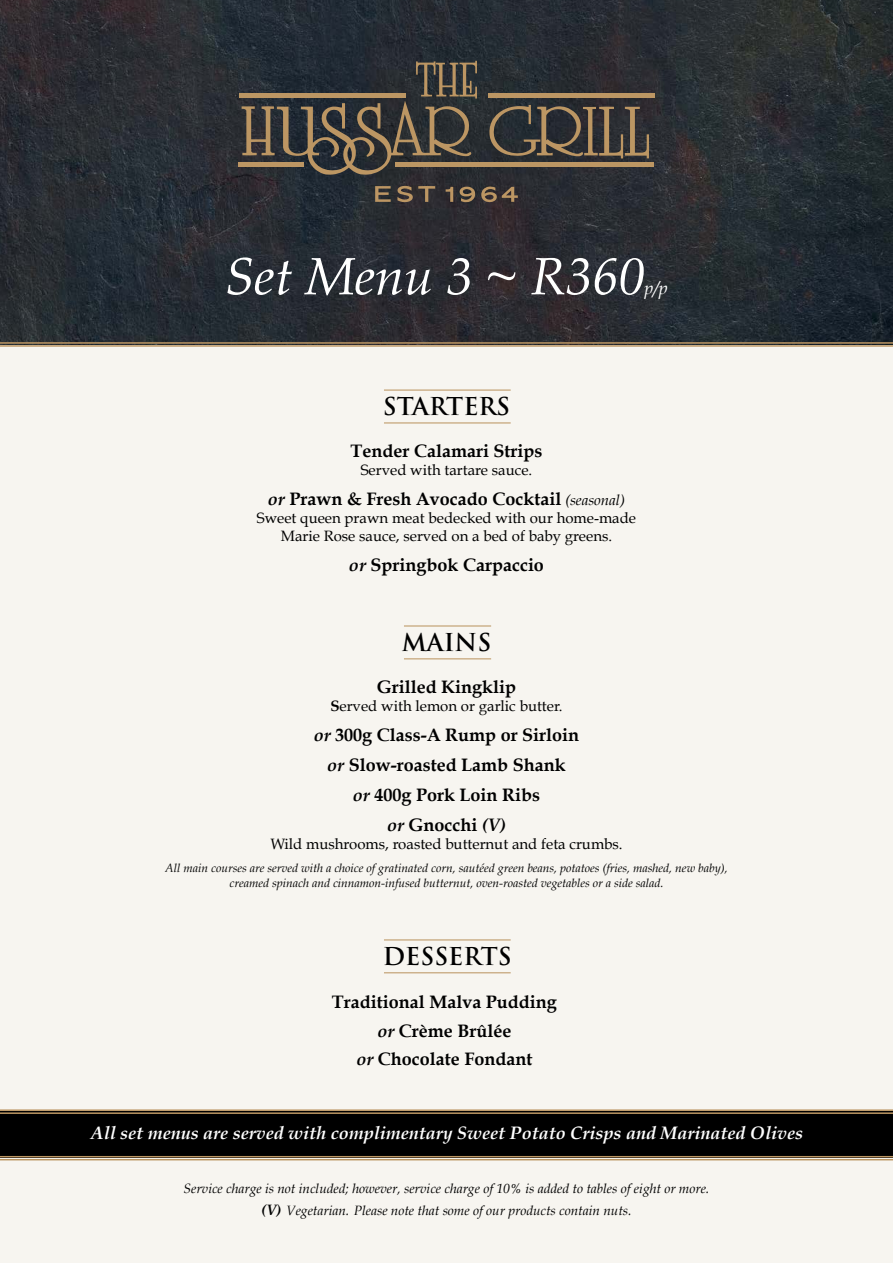
<style>
.page{position:relative;width:893px;height:1263px;background:#fff}
.page>*{position:absolute;margin:0;border:0;box-sizing:border-box;transform-origin:0 0}
.t1{font:italic 52.5px "Book Antiqua";color:#fff}
.t2{font:700 24px "Trajan Pro";color:#000}
.t3{font:700 18px/30.2px "Book Antiqua";color:#000;text-align:center}
.t4{font:italic 700 18px "Book Antiqua";color:#fff}
.t5{font:italic 18px "Book Antiqua";color:#fff}
.t6{font:15px/18px "Book Antiqua";color:#000;text-align:center}
.t7{font:italic 13.5px/21.6px "Book Antiqua";color:#000;text-align:center}
.t8{font:italic 12px/14.4px "Book Antiqua";color:#000;text-align:center}
.s1{font-style:italic}
.s2{font-weight:400;font-style:italic;font-size:15px}
.s3{font-weight:700}
.s4{font-weight:700;font-size:15px}
</style>
<div class="page">
<div style="left:0;top:347px;width:893px;height:916px;background:#f7f5f0"></div>
<svg style="left:0;top:1109px;width:893px;height:52px;background:#a38f75"></svg>
<div style="left:0;top:1112px;width:893px;height:45px;background:#000"></div>
<svg style="left:0;top:0;width:893px;height:344px;background:#292d32"></svg>
<svg style="left:459px;top:187px;width:16px;height:15px"></svg>
<svg style="left:446px;top:187px;width:7px;height:15px"></svg>
<svg style="left:397px;top:185px;width:38px;height:18px"></svg>
<svg style="left:375px;top:186px;width:16px;height:16px"></svg>
<svg style="left:481px;top:186px;width:37px;height:16px"></svg>
<svg style="left:242px;top:61px;width:235px;height:114px;background:#423f3b"></svg>
<svg style="left:489px;top:105px;width:160px;height:53px;background:#4c453d"></svg>
<div style="left:239px;top:93px;width:166px;height:5px;background:#bc9663"></div>
<div style="left:395px;top:162px;width:258px;height:5px;background:#bc9663"></div>
<div style="left:238px;top:162px;width:66px;height:5px;background:#bc9663"></div>
<div style="left:488px;top:93px;width:166px;height:5px;background:#bc9663"></div>
<hr style="left:384px;top:390px;width:127px;height:1px;background:#bc9663">
<hr style="left:384px;top:422px;width:127px;height:1px;background:#bc9663">
<hr style="left:404px;top:625px;width:87px;height:1px;background:#bc9663">
<hr style="left:404px;top:658px;width:87px;height:1px;background:#bc9663">
<hr style="left:384px;top:939px;width:127px;height:1px;background:#bc9663">
<hr style="left:384px;top:972px;width:127px;height:1px;background:#bc9663">
<h1 class="t1" style="left:225px;top:246px;width:421px">Set Menu 3 ~ R360</h1>
<p class="t5" style="left:645px;top:278px;width:25px">p/p</p>
<h2 class="t2" style="left:383px;top:391px;width:129px">STARTERS</h2>
<p class="t3" style="left:350px;top:436px;width:193px">Tender Calamari Strips</p>
<p class="t6" style="left:361px;top:461px;width:173px">Served with tartare sauce.</p>
<p class="t3" style="left:268px;top:484px;width:359px"><span class="s1">or</span> Prawn &amp; Fresh Avocado Cocktail <span class="s2">(seasonal)</span></p>
<p class="t6" style="left:257px;top:509px;width:381px">Sweet queen prawn meat bedecked with our home-made<br>Marie Rose sauce, served on a bed of baby greens.</p>
<p class="t3" style="left:349px;top:550px;width:196px"><span class="s1">or</span> Springbok Carpaccio</p>
<h2 class="t2" style="left:402px;top:627px;width:91px">MAINS</h2>
<p class="t3" style="left:377px;top:672px;width:141px">Grilled Kingklip</p>
<p class="t6" style="left:330px;top:697px;width:234px"><span class="s3">S</span>erved with lemon or garlic butter.</p>
<p class="t3" style="left:314px;top:720px;width:267px"><span class="s1">or</span> 300g Class-A Rump or Sirloin <span class="s1">or</span> Slow-roasted Lamb Shank<br><span class="s1">or</span> 400g Pork Loin Ribs<br><span class="s1">or</span> Gnocchi <span class="s1">(V)</span></p>
<p class="t6" style="left:270px;top:835px;width:354px">Wild mushrooms, roasted butternut and feta crumbs.</p>
<p class="t8" style="left:165px;top:861px;width:564px">All main courses are served with a choice of gratinated corn, sautéed green beans, potatoes (fries, mashed, new baby), creamed spinach and cinnamon-infused butternut, oven-roasted vegetables or a side salad.</p>
<h2 class="t2" style="left:383px;top:941px;width:130px">DESSERTS</h2>
<p class="t3" style="left:332px;top:988px;width:226px;line-height:28.2px">Traditional Malva Pudding <span class="s1">or</span> Crème Brûlée<br><span class="s1">or</span> Chocolate Fondant</p>
<p class="t4" style="left:91px;top:1122px;width:714px">All set menus are served with complimentary Sweet Potato Crisps and Marinated Olives</p>
<p class="t7" style="left:184px;top:1178px;width:527px">Service charge is not included; however, service charge of 10% is added to tables of eight or more. <span class="s4">(V)</span> Vegetarian. Please note that some of our products contain nuts.</p>
</div>
